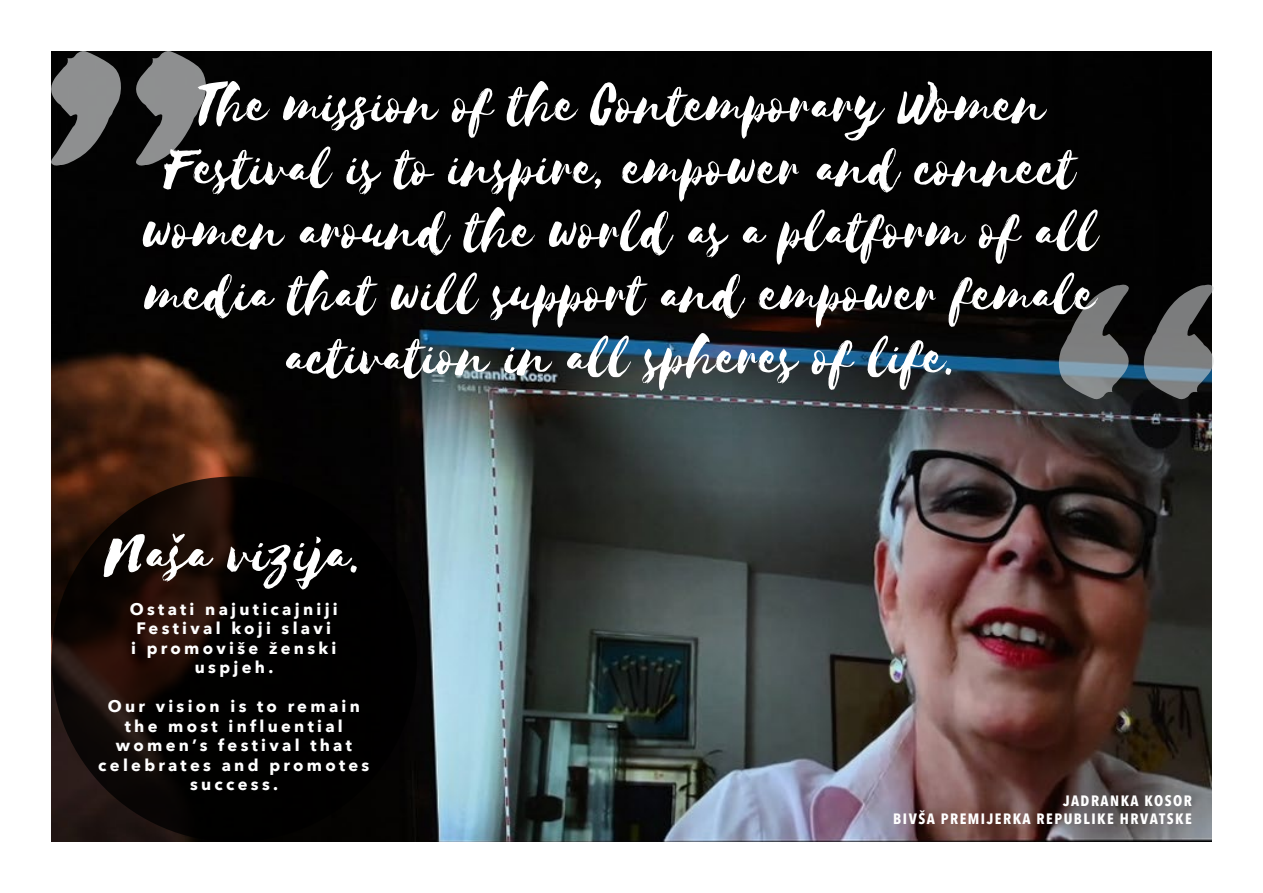
<style>
.page{position:relative;width:1263px;height:893px;background:#fff}
.page>*{position:absolute;margin:0;border:0;box-sizing:border-box;transform-origin:0 0}
.t1{font:67.5px "Selima";color:#fff}
.t2{font:63px/63px "Selima";color:#fff;text-align:center}
.t3{font:700 16.5px/19.5px "Avenir Next";letter-spacing:.2em;color:#fff;text-align:center}
.t4{font:700 15px/18px "Avenir Next Condensed";letter-spacing:.1em;color:#fff;text-align:right}
</style>
<div class="page">
<img style="left:51px;top:51px;width:1161px;height:791px">
<svg style="left:1056px;top:284px;width:158px;height:116px"></svg>
<svg style="left:51px;top:51px;width:157px;height:115px"></svg>
<svg style="left:51px;top:476px;width:366px;height:366px;fill:#010100"></svg>
<p class="t2" style="left:143px;top:75px;width:957px">The mission of the Contemporary Women Festival is to inspire, empower and connect women around the world as a platform of all media that will support and empower female activation in all spheres of life.</p>
<p class="t1" style="left:107px;top:517px;width:256px">Naša vizija.</p>
<p class="t3" style="left:130px;top:599px;width:210px">Ostati najuticajniji<br>Festival koji slavi<br>i promoviše ženski uspjeh.</p>
<p class="t3" style="left:98px;top:697px;width:273px">Our vision is to remain the most influential women’s festival that celebrates and promotes success.</p>
<p class="t4" style="left:893px;top:792px;width:300px">JADRANKA KOSOR<br>BIVŠA PREMIJERKA REPUBLIKE HRVATSKE</p>
</div>
